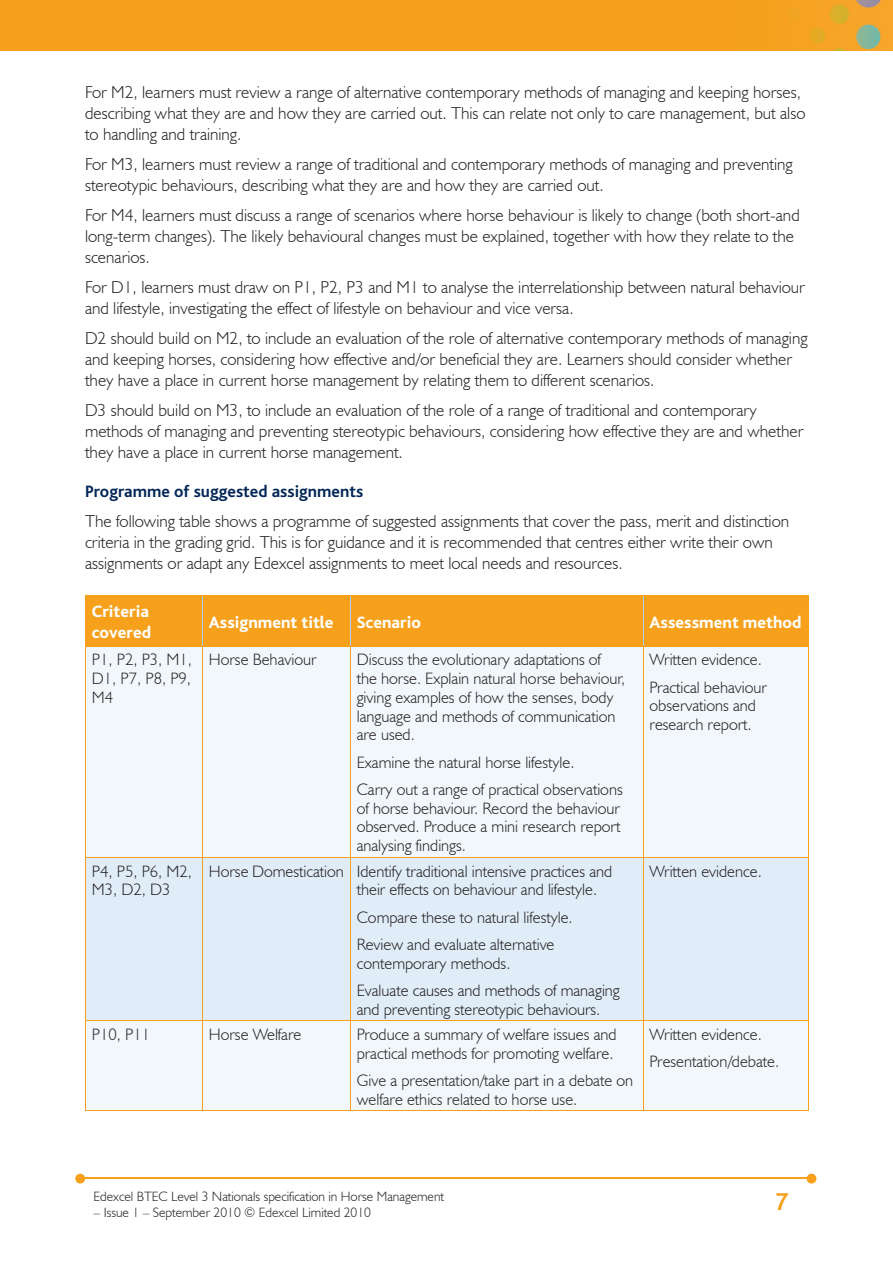
<style>
.page{position:relative;width:893px;height:1263px;background:#fff}
.page>*{position:absolute;margin:0;border:0;box-sizing:border-box;transform-origin:0 0}
.t1{font:700 25.5px "Bliss";color:#f6a01b}
.t2{font:300 17.25px/21px "Humanist 521 BT";color:#231f20}
.t3{font:800 17.25px/21px "Bliss";color:#fff}
.t4{font:700 17.25px "Bliss";color:#002556}
.t5{font:300 16.5px/18.8px "Humanist 521 BT";color:#231f20}
.t6{font:300 13.5px "Humanist 521 BT";color:#231f20}
</style>
<div class="page">
<img style="left:0;top:0;width:893px;height:51px">
<hr style="left:82px;top:1178px;width:728px;height:1px;background:#f6a01b">
<svg style="left:807px;top:1174px;width:9px;height:9px"></svg>
<svg style="left:75px;top:1174px;width:10px;height:9px"></svg>
<div style="left:86px;top:596px;width:722px;height:50px;background:#f6a01b"></div>
<div style="left:86px;top:647px;width:722px;height:463px;background:#f2f7fb"></div>
<div style="left:86px;top:858px;width:722px;height:162px;background:#e0edf8"></div>
<hr style="left:202px;top:596px;width:1px;height:50px;background:#accfed">
<hr style="left:350px;top:596px;width:1px;height:50px;background:#accfed">
<hr style="left:643px;top:596px;width:1px;height:50px;background:#accfed">
<hr style="left:85px;top:596px;width:1px;height:50px;background:#f6a01b">
<hr style="left:808px;top:596px;width:1px;height:50px;background:#f6a01b">
<hr style="left:85px;top:595px;width:117px;height:1px;background:#f6a01b">
<hr style="left:202px;top:595px;width:148px;height:1px;background:#f6a01b">
<hr style="left:350px;top:595px;width:293px;height:1px;background:#f6a01b">
<hr style="left:643px;top:595px;width:166px;height:1px;background:#f6a01b">
<hr style="left:202px;top:647px;width:1px;height:210px;background:#f6a01b">
<hr style="left:350px;top:647px;width:1px;height:210px;background:#f6a01b">
<hr style="left:643px;top:647px;width:1px;height:210px;background:#f6a01b">
<hr style="left:85px;top:647px;width:1px;height:210px;background:#f6a01b">
<hr style="left:808px;top:647px;width:1px;height:210px;background:#f6a01b">
<hr style="left:85px;top:646px;width:117px;height:1px;background:#f6a01b">
<hr style="left:202px;top:646px;width:148px;height:1px;background:#f6a01b">
<hr style="left:350px;top:646px;width:293px;height:1px;background:#f6a01b">
<hr style="left:643px;top:646px;width:166px;height:1px;background:#f6a01b">
<hr style="left:202px;top:858px;width:1px;height:162px;background:#f6a01b">
<hr style="left:350px;top:858px;width:1px;height:162px;background:#f6a01b">
<hr style="left:643px;top:858px;width:1px;height:162px;background:#f6a01b">
<hr style="left:85px;top:858px;width:1px;height:162px;background:#f6a01b">
<hr style="left:808px;top:858px;width:1px;height:162px;background:#f6a01b">
<hr style="left:85px;top:857px;width:117px;height:1px;background:#f6a01b">
<hr style="left:202px;top:857px;width:148px;height:1px;background:#f6a01b">
<hr style="left:350px;top:857px;width:293px;height:1px;background:#f6a01b">
<hr style="left:643px;top:857px;width:166px;height:1px;background:#f6a01b">
<hr style="left:202px;top:1021px;width:1px;height:89px;background:#f6a01b">
<hr style="left:350px;top:1021px;width:1px;height:89px;background:#f6a01b">
<hr style="left:643px;top:1021px;width:1px;height:89px;background:#f6a01b">
<hr style="left:85px;top:1110px;width:117px;height:1px;background:#f6a01b">
<hr style="left:202px;top:1110px;width:148px;height:1px;background:#f6a01b">
<hr style="left:350px;top:1110px;width:293px;height:1px;background:#f6a01b">
<hr style="left:643px;top:1110px;width:166px;height:1px;background:#f6a01b">
<hr style="left:85px;top:1021px;width:1px;height:89px;background:#f6a01b">
<hr style="left:808px;top:1021px;width:1px;height:89px;background:#f6a01b">
<hr style="left:85px;top:1020px;width:117px;height:1px;background:#f6a01b">
<hr style="left:202px;top:1020px;width:148px;height:1px;background:#f6a01b">
<hr style="left:350px;top:1020px;width:293px;height:1px;background:#f6a01b">
<hr style="left:643px;top:1020px;width:166px;height:1px;background:#f6a01b">
<p class="t2" style="left:85px;top:81px;width:722px">For M2, learners must review a range of alternative contemporary methods of managing and keeping horses, describing what they are and how they are carried out. This can relate not only to care management, but also to handling and training.</p>
<p class="t2" style="left:85px;top:153px;width:709px">For M3, learners must review a range of traditional and contemporary methods of managing and preventing stereotypic behaviours, describing what they are and how they are carried out.</p>
<p class="t2" style="left:85px;top:204px;width:716px">For M4, learners must discuss a range of scenarios where horse behaviour is likely to change (both short-and long-term changes). The likely behavioural changes must be explained, together with how they relate to the scenarios.</p>
<p class="t2" style="left:85px;top:276px;width:721px">For D1, learners must draw on P1, P2, P3 and M1 to analyse the interrelationship between natural behaviour and lifestyle, investigating the effect of lifestyle on behaviour and vice versa.</p>
<p class="t2" style="left:85px;top:327px;width:724px">D2 should build on M2, to include an evaluation of the role of alternative contemporary methods of managing and keeping horses, considering how effective and/or beneficial they are. Learners should consider whether they have a place in current horse management by relating them to different scenarios.</p>
<p class="t2" style="left:85px;top:399px;width:720px">D3 should build on M3, to include an evaluation of the role of a range of traditional and contemporary methods of managing and preventing stereotypic behaviours, considering how effective they are and whether they have a place in current horse management.</p>
<p class="t4" style="left:85px;top:483px;width:280px">Programme of suggested assignments</p>
<p class="t2" style="left:85px;top:510px;width:706px">The following table shows a programme of suggested assignments that cover the pass, merit and distinction criteria in the grading grid. This is for guidance and it is recommended that centres either write their own assignments or adapt any Edexcel assignments to meet local needs and resources.</p>
<p class="t3" style="left:92px;top:601px;width:61px">Criteria covered</p>
<p class="t3" style="left:209px;top:612px;width:126px">Assignment title</p>
<p class="t3" style="left:357px;top:612px;width:66px">Scenario</p>
<p class="t3" style="left:649px;top:612px;width:153px">Assessment method</p>
<p class="t5" style="left:92px;top:650px;width:102px;text-align:justify">P1, P2, P3, M1, D1, P7, P8, P9, M4</p>
<p class="t5" style="left:209px;top:650px;width:109px">Horse Behaviour</p>
<p class="t5" style="left:357px;top:650px;width:270px">Discuss the evolutionary adaptations of the horse. Explain natural horse behaviour, giving examples of how the senses, body language and methods of communication are used.</p>
<p class="t5" style="left:357px;top:748px;width:267px;line-height:27.3px">Examine the natural horse lifestyle.<br>Carry out a range of practical observations</p>
<p class="t5" style="left:357px;top:798px;width:265px;text-align:justify">of horse behaviour. Record the behaviour observed. Produce a mini research report analysing findings.</p>
<p class="t5" style="left:649px;top:646px;width:119px;line-height:27.3px">Written evidence.<br>Practical behaviour</p>
<p class="t5" style="left:649px;top:696px;width:108px">observations and research report.</p>
<p class="t5" style="left:92px;top:861px;width:102px">P4, P5, P6, M2,<br>M3, D2, D3</p>
<p class="t5" style="left:357px;top:861px;width:257px;text-indent:-148px">Horse Domestication Identify traditional intensive practices and their effects on behaviour and lifestyle.</p>
<p class="t5" style="left:357px;top:903px;width:218px;line-height:27.3px">Compare these to natural lifestyle.<br>Review and evaluate alternative</p>
<p class="t5" style="left:357px;top:949px;width:265px;line-height:27.3px">contemporary methods.<br>Evaluate causes and methods of managing</p>
<p class="t5" style="left:357px;top:999px;width:245px">and preventing stereotypic behaviours.</p>
<p class="t5" style="left:92px;top:1024px;width:60px">P10, P11</p>
<p class="t5" style="left:209px;top:1024px;width:94px">Horse Welfare</p>
<p class="t5" style="left:357px;top:1024px;width:261px">Produce a summary of welfare issues and practical methods for promoting welfare.</p>
<p class="t5" style="left:357px;top:1070px;width:278px">Give a presentation/take part in a debate on welfare ethics related to horse use.</p>
<p class="t5" style="left:649px;top:861px;width:114px">Written evidence.</p>
<p class="t5" style="left:649px;top:1020px;width:131px;line-height:27.3px">Written evidence.<br>Presentation/debate.</p>
<p class="t6" style="left:94px;top:1188px;width:352px">Edexcel BTEC Level 3 Nationals specification in Horse Management</p>
<p class="t6" style="left:94px;top:1204px;width:279px">– Issue 1 – September 2010 © Edexcel Limited 2010</p>
<h1 class="t1" style="left:775px;top:1189px;width:15px">7</h1>
</div>
